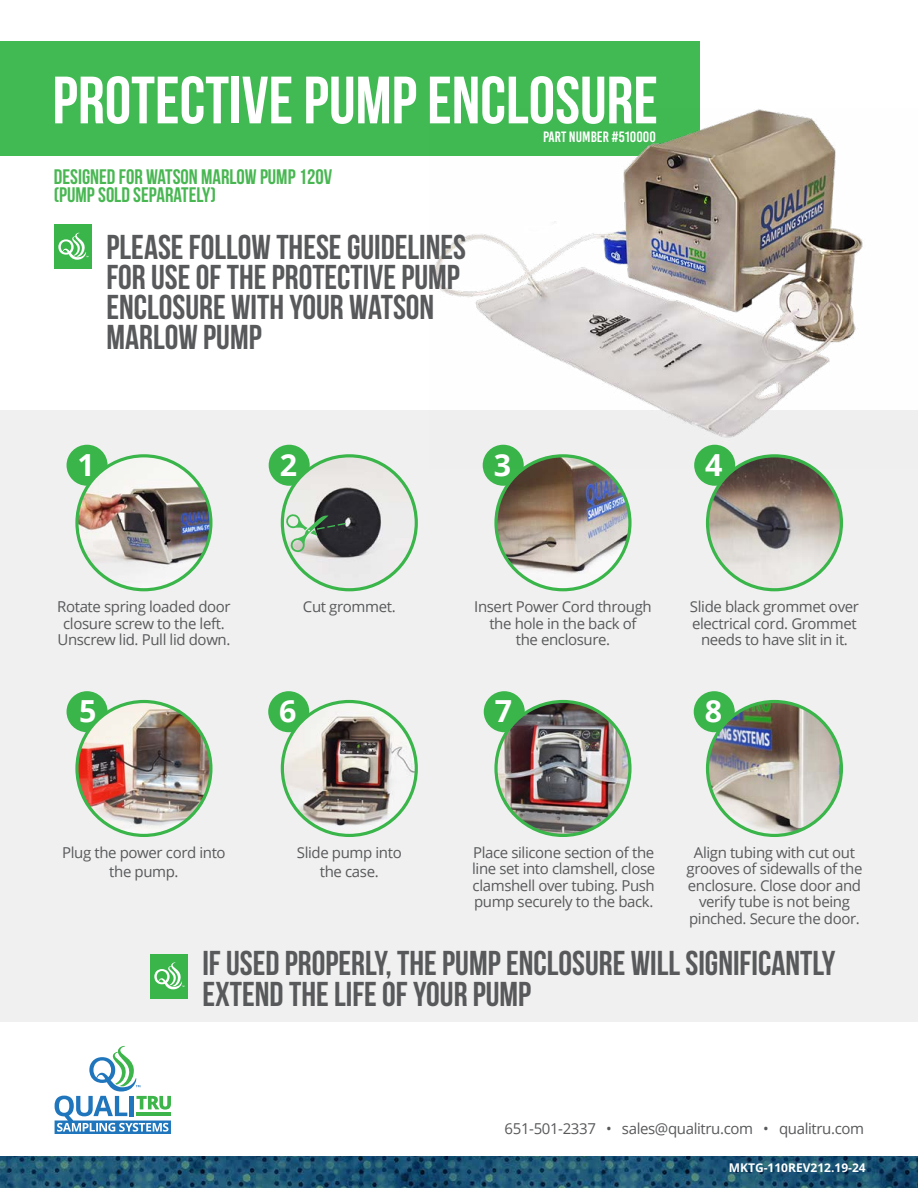
<style>
.page{position:relative;width:918px;height:1188px;background:#fff}
.page>*{position:absolute;margin:0;border:0;box-sizing:border-box;transform-origin:0 0}
.t1{font:700 66.75px "Bebas Neue";color:#fff}
.t2{font:700 34.5px/30px "Bebas Neue";color:#58595b}
.t3{font:700 30.45px "Open Sans";color:#fff}
.t4{font:700 21px/18px "Bebas Neue";color:#48b752}
.t5{font:15px/16.5px "Open Sans";letter-spacing:-.025em;color:#58595b;text-align:center}
.t6{font:15px "Bebas Kai";color:#fff}
.t7{font:700 12px "Open Sans";color:#fff}
</style>
<div class="page">
<div style="left:0;top:410px;width:918px;height:612px;background:#f0f0f0"></div>
<div style="left:67px;top:445px;width:41px;height:41px;background:#39b54a;border-radius:50%"></div>
<div style="left:269px;top:445px;width:41px;height:41px;background:#39b54a;border-radius:50%"></div>
<div style="left:483px;top:445px;width:41px;height:41px;background:#39b54a;border-radius:50%"></div>
<div style="left:694px;top:445px;width:41px;height:41px;background:#39b54a;border-radius:50%"></div>
<div style="left:67px;top:691px;width:41px;height:41px;background:#39b54a;border-radius:50%"></div>
<div style="left:268px;top:691px;width:41px;height:41px;background:#39b54a;border-radius:50%"></div>
<div style="left:484px;top:691px;width:41px;height:41px;background:#39b54a;border-radius:50%"></div>
<div style="left:694px;top:691px;width:41px;height:41px;background:#39b54a;border-radius:50%"></div>
<div style="left:0;top:41px;width:700px;height:115px;background:#42ba54"></div>
<div style="left:54px;top:225px;width:38px;height:44px;background:#39b54a"></div>
<svg style="left:58px;top:233px;width:31px;height:27px"></svg>
<div style="left:150px;top:954px;width:38px;height:44px;background:#39b54a"></div>
<svg style="left:154px;top:962px;width:31px;height:27px"></svg>
<img style="left:0;top:1157px;width:918px;height:31px">
<svg style="left:55px;top:1046px;width:116px;height:88px"></svg>
<img style="left:77px;top:456px;width:134px;height:134px;border-radius:67px">
<div style="left:75px;top:454px;width:137px;height:137px;border:3px solid #39b54a;border-radius:50%"></div>
<img style="left:77px;top:702px;width:134px;height:133px;border-radius:67px">
<div style="left:75px;top:700px;width:137px;height:137px;border:3px solid #39b54a;border-radius:50%"></div>
<img style="left:282px;top:456px;width:134px;height:134px;border-radius:67px">
<div style="left:281px;top:454px;width:137px;height:137px;border:3px solid #39b54a;border-radius:50%"></div>
<img style="left:282px;top:702px;width:134px;height:133px;border-radius:67px">
<div style="left:281px;top:700px;width:137px;height:137px;border:3px solid #39b54a;border-radius:50%"></div>
<img style="left:496px;top:456px;width:134px;height:134px;border-radius:67px">
<img style="left:496px;top:702px;width:134px;height:133px;border-radius:67px">
<div style="left:494px;top:700px;width:138px;height:137px;border:3px solid #39b54a;border-radius:50%"></div>
<img style="left:708px;top:456px;width:133px;height:134px;border-radius:67px">
<div style="left:706px;top:454px;width:137px;height:137px;border:3px solid #39b54a;border-radius:50%"></div>
<img style="left:708px;top:702px;width:133px;height:133px;border-radius:67px">
<div style="left:706px;top:700px;width:137px;height:137px;border:3px solid #39b54a;border-radius:50%"></div>
<img style="left:434px;top:109px;width:429px;height:360px">
<svg style="left:286px;top:514px;width:60px;height:38px"></svg>
<p class="t1" style="left:52px;top:64px;width:607px">PROTECTIVE PUMP ENCLOSURE</p>
<p class="t4" style="left:54px;top:168px;width:280px">DESIGNED FOR WATSON MARLOW PUMP 120V (PUMP SOLD SEPARATELY)</p>
<p class="t2" style="left:106px;top:232px;width:361px">PLEASE FOLLOW THESE GUIDELINES<br>FOR USE OF THE PROTECTIVE PUMP<br>ENCLOSURE WITH YOUR WATSON<br>MARLOW PUMP</p>
<p class="t6" style="left:543px;top:129px;width:114px">PART NUMBER #510000</p>
<p class="t3" style="left:78px;top:443px;width:19px">1</p>
<p class="t3" style="left:280px;top:443px;width:19px">2</p>
<p class="t3" style="left:494px;top:443px;width:19px">3</p>
<p class="t3" style="left:705px;top:443px;width:19px">4</p>
<p class="t5" style="left:57px;top:598px;width:175px">Rotate spring loaded door closure screw to the left.<br>Unscrew lid. Pull lid down.</p>
<p class="t5" style="left:303px;top:598px;width:94px">Cut grommet.</p>
<p class="t5" style="left:474px;top:598px;width:179px">Insert Power Cord through the hole in the back of<br>the enclosure.</p>
<p class="t5" style="left:690px;top:598px;width:170px">Slide black grommet over electrical cord. Grommet needs to have slit in it.</p>
<p class="t3" style="left:79px;top:690px;width:19px">5</p>
<p class="t3" style="left:279px;top:690px;width:19px">6</p>
<p class="t3" style="left:495px;top:690px;width:19px">7</p>
<p class="t3" style="left:705px;top:690px;width:19px">8</p>
<p class="t5" style="left:62px;top:844px;width:165px">Plug the power cord into</p>
<p class="t5" style="left:109px;top:863px;width:71px">the pump.</p>
<p class="t5" style="left:297px;top:844px;width:106px">Slide pump into</p>
<p class="t5" style="left:320px;top:863px;width:60px">the case.</p>
<p class="t5" style="left:472px;top:844px;width:185px;text-align:justify">Place silicone section of the line set into clamshell, close clamshell over tubing. Push pump securely to the back.</p>
<p class="t5" style="left:687px;top:844px;width:177px">Align tubing with cut out grooves of sidewalls of the enclosure. Close door and verify tube is not being pinched. Secure the door.</p>
<p class="t2" style="left:202px;top:947px;width:635px">IF USED PROPERLY, THE PUMP ENCLOSURE WILL SIGNIFICANTLY</p>
<p class="t2" style="left:202px;top:979px;width:330px">EXTEND THE LIFE OF YOUR PUMP</p>
<p class="t5" style="left:505px;top:1120px;width:361px">651-501-2337 • sales@qualitru.com • qualitru.com</p>
<p class="t7" style="left:729px;top:1160px;width:139px">MKTG-110REV212.19-24</p>
</div>
